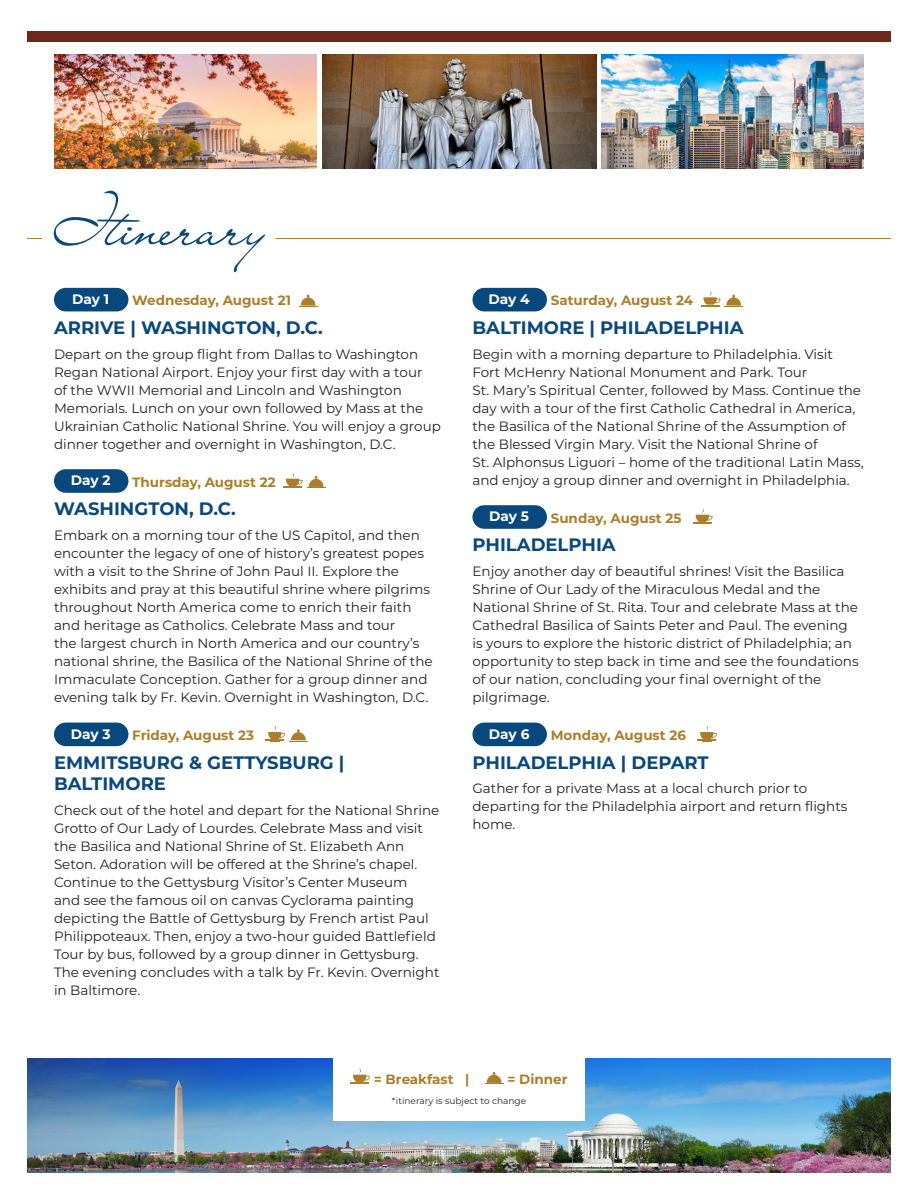
<style>
.page{position:relative;width:918px;height:1188px;background:#fff}
.page>*{position:absolute;margin:0;border:0;box-sizing:border-box;transform-origin:0 0}
.H2_-_Liana{font:60px "Liana";color:#09487d}
.H3_-_Montserrat{font:700 18px/21.6px "Montserrat";color:#09487d}
.t1{font:700 13.8px "Montserrat";letter-spacing:-.005em;color:#fff}
.P_-_Montserrat{font:13.5px/18px "Montserrat";color:#231f20}
.H3_-_Montserrat-2{font:13.5px/18px "Montserrat";color:#231f20}
.H4_-_Montserrat{font:700 13.5px "Montserrat";color:#ab7e2c}
.Captions_-_Mont_-_centered{font:9px "Montserrat";color:#231f20}
</style>
<div class="page">
<img style="left:323px;top:54px;width:273px;height:114px">
<img style="left:54px;top:54px;width:262px;height:114px">
<img style="left:602px;top:54px;width:262px;height:114px">
<img style="left:27px;top:1058px;width:864px;height:115px">
<svg style="left:27px;top:238px;width:15px;height:1px"></svg>
<hr style="left:275px;top:238px;width:616px;height:1px;background:#ab7e2c">
<div style="left:27px;top:31px;width:864px;height:11px;background:#6c291b"></div>
<div style="left:54px;top:288px;width:74px;height:23px;background:#09487d;border-radius:12px"></div>
<svg style="left:299px;top:295px;width:19px;height:12px"></svg>
<div style="left:54px;top:469px;width:74px;height:24px;background:#09487d;border-radius:12px"></div>
<svg style="left:283px;top:472px;width:43px;height:16px"></svg>
<div style="left:54px;top:723px;width:74px;height:23px;background:#09487d;border-radius:12px"></div>
<svg style="left:266px;top:725px;width:42px;height:17px"></svg>
<div style="left:473px;top:288px;width:74px;height:23px;background:#09487d;border-radius:12px"></div>
<svg style="left:701px;top:291px;width:42px;height:16px"></svg>
<div style="left:473px;top:505px;width:74px;height:24px;background:#09487d;border-radius:12px"></div>
<svg style="left:693px;top:508px;width:20px;height:16px"></svg>
<div style="left:473px;top:723px;width:74px;height:23px;background:#09487d;border-radius:12px"></div>
<svg style="left:698px;top:725px;width:19px;height:17px"></svg>
<div style="left:333px;top:1056px;width:252px;height:64px;background:#fff"></div>
<svg style="left:350px;top:1068px;width:20px;height:16px"></svg>
<svg style="left:485px;top:1072px;width:19px;height:12px"></svg>
<p class="H2_-_Liana" style="left:54px;top:188px;width:219px">Itinerary</p>
<p class="t1" style="left:72px;top:289px;width:39px">Day 1</p>
<p class="H4_-_Montserrat" style="left:132px;top:291px;width:160px">Wednesday, August 21</p>
<p class="H3_-_Montserrat" style="left:54px;top:316px;width:270px">ARRIVE | WASHINGTON, D.C.</p>
<p class="H3_-_Montserrat-2" style="left:54px;top:344px;width:388px">Depart on the group flight from Dallas to Washington Regan National Airport. Enjoy your first day with a tour<br>of the WWII Memorial and Lincoln and Washington Memorials. Lunch on your own followed by Mass at the Ukrainian Catholic National Shrine. You will enjoy a group dinner together and overnight in Washington, D.C.</p>
<p class="t1" style="left:71px;top:471px;width:41px">Day 2</p>
<p class="H4_-_Montserrat" style="left:132px;top:472px;width:145px">Thursday, August 22</p>
<p class="H3_-_Montserrat" style="left:54px;top:497px;width:183px">WASHINGTON, D.C.</p>
<p class="P_-_Montserrat" style="left:54px;top:526px;width:380px">Embark on a morning tour of the US Capitol, and then encounter the legacy of one of history’s greatest popes with a visit to the Shrine of John Paul II. Explore the exhibits and pray at this beautiful shrine where pilgrims throughout North America come to enrich their faith and heritage as Catholics. Celebrate Mass and tour<br>the largest church in North America and our country’s national shrine, the Basilica of the National Shrine of the Immaculate Conception. Gather for a group dinner and evening talk by Fr. Kevin. Overnight in Washington, D.C.</p>
<p class="t1" style="left:71px;top:724px;width:41px">Day 3</p>
<p class="H4_-_Montserrat" style="left:132px;top:726px;width:123px">Friday, August 23</p>
<p class="H3_-_Montserrat" style="left:54px;top:750px;width:292px">EMMITSBURG &amp; GETTYSBURG |<br>BALTIMORE</p>
<p class="P_-_Montserrat" style="left:54px;top:801px;width:387px">Check out of the hotel and depart for the National Shrine Grotto of Our Lady of Lourdes. Celebrate Mass and visit the Basilica and National Shrine of St. Elizabeth Ann Seton. Adoration will be offered at the Shrine’s chapel.<br>Continue to the Gettysburg Visitor’s Center Museum<br>and see the famous oil on canvas Cyclorama painting depicting the Battle of Gettysburg by French artist Paul Philippoteaux. Then, enjoy a two-hour guided Battlefield Tour by bus, followed by a group dinner in Gettysburg.<br>The evening concludes with a talk by Fr. Kevin. Overnight in Baltimore.</p>
<p class="t1" style="left:489px;top:289px;width:43px">Day 4</p>
<p class="H4_-_Montserrat" style="left:551px;top:291px;width:144px">Saturday, August 24</p>
<p class="H3_-_Montserrat" style="left:472px;top:316px;width:272px">BALTIMORE | PHILADELPHIA</p>
<p class="P_-_Montserrat" style="left:472px;top:344px;width:393px">Begin with a morning departure to Philadelphia. Visit Fort McHenry National Monument and Park. Tour<br>St. Mary’s Spiritual Center, followed by Mass. Continue the day with a tour of the first Catholic Cathedral in America, the Basilica of the National Shrine of the Assumption of the Blessed Virgin Mary. Visit the National Shrine of<br>St. Alphonsus Liguori – home of the traditional Latin Mass, and enjoy a group dinner and overnight in Philadelphia.</p>
<p class="t1" style="left:489px;top:507px;width:41px">Day 5</p>
<p class="H4_-_Montserrat" style="left:551px;top:508px;width:132px">Sunday, August 25</p>
<p class="H3_-_Montserrat" style="left:472px;top:533px;width:145px">PHILADELPHIA</p>
<p class="P_-_Montserrat" style="left:472px;top:562px;width:388px">Enjoy another day of beautiful shrines! Visit the Basilica Shrine of Our Lady of the Miraculous Medal and the National Shrine of St. Rita. Tour and celebrate Mass at the Cathedral Basilica of Saints Peter and Paul. The evening is yours to explore the historic district of Philadelphia; an opportunity to step back in time and see the foundations of our nation, concluding your final overnight of the pilgrimage.</p>
<p class="t1" style="left:489px;top:724px;width:42px">Day 6</p>
<p class="H4_-_Montserrat" style="left:551px;top:726px;width:137px">Monday, August 26</p>
<p class="H3_-_Montserrat" style="left:472px;top:750px;width:238px">PHILADELPHIA | DEPART</p>
<p class="H3_-_Montserrat-2" style="left:472px;top:779px;width:376px">Gather for a private Mass at a local church prior to departing for the Philadelphia airport and return flights home.</p>
<p class="H4_-_Montserrat" style="left:374px;top:1070px;width:97px">= Breakfast |</p>
<p class="H4_-_Montserrat" style="left:507px;top:1070px;width:62px">= Dinner</p>
<p class="Captions_-_Mont_-_centered" style="left:392px;top:1094px;width:136px">*itinerary is subject to change</p>
</div>
